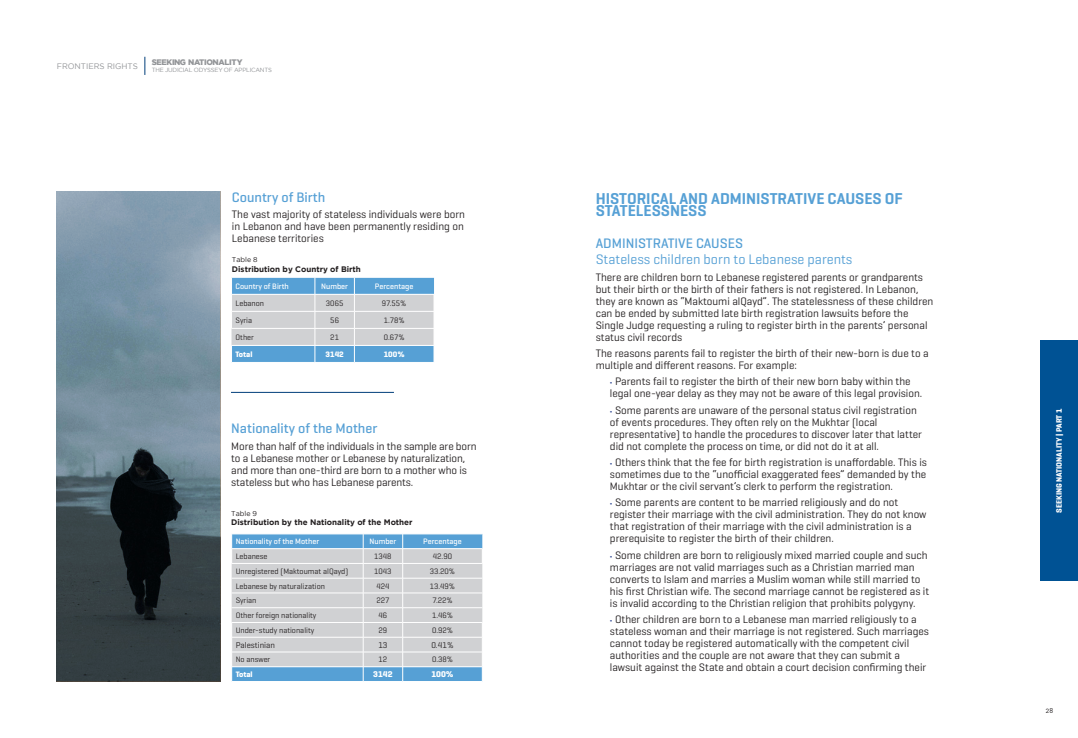
<style>
.page{position:relative;width:1078px;height:738px;background:#fff}
.page>*{position:absolute;margin:0;border:0;box-sizing:border-box;transform-origin:0 0}
.t1{font:600 16px/12px "Geogrotesque";color:#56a0d5}
.t2{font:500 14px "Geogrotesque";color:#56a0d5}
.t3{font:14px "Geogrotesque";color:#56a0d5}
.t4{font:11px/12px "Geogrotesque";color:#231f20}
.t5{font:8.5px "Geogrotesque";color:#231f20}
.t6{font:700 8.5px "Geogrotesque";color:#fff}
.t7{font:8px "Geogrotesque";color:#231f20}
.t8{font:500 8px "Geogrotesque";color:#fff}
.t9{font:700 8px "Gotham";color:#231f20}
.t10{font:700 8px "Geogrotesque";color:#fff}
.t11{font:900 8px "Gotham";letter-spacing:-.045em;color:#939598}
.t12{font:8px "Gotham";color:#939598}
.t13{font:7px "Gotham";color:#231f20}
.t14{font:7px "Geogrotesque";color:#253f8e}
.t15{font:7px "DIN Regular Alternate";color:#231f20}
.t16{font:6px "Gotham";letter-spacing:-.035em;color:#939598}
</style>
<div class="page">
<svg style="left:231px;top:277px;width:203px;height:85px;background:#a5c1d6"></svg>
<hr style="left:231px;top:328px;width:84px;height:1px;background:#fff">
<hr style="left:315px;top:328px;width:39px;height:1px;background:#fff">
<hr style="left:354px;top:328px;width:80px;height:1px;background:#fff">
<hr style="left:231px;top:392px;width:163px;height:1px;background:#003e7a">
<div style="left:1040px;top:340px;width:37px;height:240px;background:#005294"></div>
<svg style="left:144px;top:57px;width:1px;height:18px"></svg>
<svg style="left:231px;top:534px;width:252px;height:146px;background:#bfcdd8"></svg>
<hr style="left:231px;top:651px;width:132px;height:1px;background:#fff">
<hr style="left:363px;top:651px;width:39px;height:1px;background:#fff">
<hr style="left:402px;top:651px;width:80px;height:1px;background:#fff">
<svg style="left:57px;top:191px;width:163px;height:489px;background:#5a6d79"></svg>
<p class="t12" style="left:57px;top:61px;width:83px">FRONTIERS RIGHTS</p>
<p class="t11" style="left:152px;top:58px;width:92px">SEEKING NATIONALITY</p>
<p class="t16" style="left:152px;top:67px;width:122px">THE JUDICIAL ODYSSEY OF APPLICANTS</p>
<p class="t2" style="left:232px;top:188px;width:95px">Country of Birth</p>
<p class="t4" style="left:232px;top:208px;width:234px;text-align:justify">The vast majority of stateless individuals were born in Lebanon and have been permanently residing on Lebanese territories</p>
<p class="t13" style="left:232px;top:256px;width:27px">Table 8</p>
<p class="t9" style="left:232px;top:264px;width:130px">Distribution by Country of Birth</p>
<p class="t8" style="left:235px;top:281px;width:55px">Country of Birth</p>
<p class="t8" style="left:321px;top:281px;width:28px">Number</p>
<p class="t8" style="left:375px;top:281px;width:40px">Percentage</p>
<p class="t7" style="left:235px;top:298px;width:30px">Lebanon</p>
<p class="t7" style="left:326px;top:298px;width:19px">3065</p>
<p class="t7" style="left:382px;top:298px;width:26px">97.55%</p>
<p class="t7" style="left:235px;top:315px;width:18px">Syria</p>
<p class="t7" style="left:330px;top:315px;width:10px">56</p>
<p class="t7" style="left:383px;top:315px;width:22px">1.78%</p>
<p class="t7" style="left:235px;top:332px;width:20px">Other</p>
<p class="t7" style="left:330px;top:332px;width:10px">21</p>
<p class="t7" style="left:383px;top:332px;width:22px">0.67%</p>
<p class="t10" style="left:235px;top:349px;width:18px">Total</p>
<p class="t10" style="left:325px;top:349px;width:20px">3142</p>
<p class="t10" style="left:383px;top:349px;width:22px">100%</p>
<p class="t2" style="left:231px;top:419px;width:148px">Nationality of the Mother</p>
<p class="t4" style="left:231px;top:439px;width:247px">More than half of the individuals in the sample are born to a Lebanese mother or Lebanese by naturalization, and more than one-third are born to a mother who is stateless but who has Lebanese parents.</p>
<p class="t13" style="left:231px;top:509px;width:27px">Table 9</p>
<p class="t9" style="left:231px;top:517px;width:183px">Distribution by the Nationality of the Mother</p>
<p class="t8" style="left:235px;top:536px;width:85px">Nationality of the Mother</p>
<p class="t8" style="left:369px;top:536px;width:28px">Number</p>
<p class="t8" style="left:423px;top:536px;width:40px">Percentage</p>
<p class="t7" style="left:235px;top:551px;width:33px">Lebanese</p>
<p class="t7" style="left:374px;top:551px;width:19px">1348</p>
<p class="t7" style="left:433px;top:551px;width:21px">42.90</p>
<p class="t7" style="left:235px;top:565px;width:114px">Unregistered (Maktoumat alQayd(</p>
<p class="t7" style="left:374px;top:565px;width:19px">1043</p>
<p class="t7" style="left:430px;top:565px;width:27px">33.20%</p>
<p class="t7" style="left:235px;top:580px;width:91px">Lebanese by naturalization</p>
<p class="t7" style="left:376px;top:580px;width:15px">424</p>
<p class="t7" style="left:430px;top:580px;width:27px">13.49%</p>
<p class="t7" style="left:235px;top:595px;width:22px">Syrian</p>
<p class="t7" style="left:376px;top:595px;width:15px">227</p>
<p class="t7" style="left:432px;top:595px;width:22px">7.22%</p>
<p class="t7" style="left:235px;top:610px;width:82px">Other foreign nationality</p>
<p class="t7" style="left:378px;top:610px;width:10px">46</p>
<p class="t7" style="left:432px;top:610px;width:22px">1.46%</p>
<p class="t7" style="left:235px;top:624px;width:80px">Under-study nationality</p>
<p class="t7" style="left:378px;top:624px;width:10px">29</p>
<p class="t7" style="left:432px;top:624px;width:22px">0.92%</p>
<p class="t5" style="left:235px;top:639px;width:41px">Palestinian</p>
<p class="t5" style="left:378px;top:639px;width:11px">13</p>
<p class="t5" style="left:431px;top:639px;width:24px">0.41%</p>
<p class="t7" style="left:235px;top:654px;width:36px">No answer</p>
<p class="t7" style="left:378px;top:654px;width:10px">12</p>
<p class="t7" style="left:432px;top:654px;width:22px">0.38%</p>
<p class="t10" style="left:235px;top:669px;width:18px">Total</p>
<p class="t6" style="left:373px;top:668px;width:21px">3142</p>
<p class="t6" style="left:431px;top:668px;width:24px">100%</p>
<p class="t1" style="left:595px;top:192px;width:308px">HISTORICAL AND ADMINISTRATIVE CAUSES OF<br>STATELESSNESS</p>
<p class="t2" style="left:595px;top:234px;width:149px">ADMINISTRATIVE CAUSES</p>
<p class="t3" style="left:595px;top:251px;width:258px">Stateless children born to Lebanese parents</p>
<p class="t4" style="left:595px;top:270px;width:339px">There are children born to Lebanese registered parents or grandparents but their birth or the birth of their fathers is not registered In. Lebanon, they are known as “Maktoumi alQayd .” The statelessness of these children can be ended by submitted late birth registration lawsuits before the Single Judge requesting a ruling to register birth in the parents’ personal status civil records</p>
<p class="t4" style="left:595px;top:347px;width:334px">The reasons parents fail to register the birth of their new-born is due to a multiple and different reasons. For example:</p>
<p class="t4" style="left:615px;top:375px;width:297px">Parents fail to register the birth of their new born baby within the</p>
<p class="t14" style="left:609px;top:378px;width:4px">¬</p>
<p class="t4" style="left:609px;top:387px;width:314px">legal one-year delay as they may not be aware of this legal provision.</p>
<p class="t4" style="left:615px;top:403px;width:303px">Some parents are unaware of the personal status civil registration</p>
<p class="t14" style="left:609px;top:406px;width:4px">¬</p>
<p class="t4" style="left:609px;top:415px;width:313px">of events procedures. They often rely on the Mukhtar (local representative) to handle the procedures to discover later that latter did not complete the process on time, or did not do it at all.</p>
<p class="t4" style="left:615px;top:455px;width:313px">Others think that the fee for birth registration is unaffordable. This is</p>
<p class="t14" style="left:609px;top:459px;width:4px">¬</p>
<p class="t4" style="left:609px;top:467px;width:318px">sometimes due to the “unofficial exaggerated fees” demanded by the<br>Mukhtar or the civil servant s’ clerk to perform the registration.</p>
<p class="t4" style="left:615px;top:496px;width:285px">Some parents are content to be married religiously and do not</p>
<p class="t14" style="left:609px;top:499px;width:4px">¬</p>
<p class="t4" style="left:609px;top:508px;width:318px">register their marriage with the civil administration. They do not know that registration of their marriage with the civil administration is a prerequisite to register the birth of their children.</p>
<p class="t4" style="left:615px;top:548px;width:314px">Some children are born to religiously mixed married couple and such</p>
<p class="t14" style="left:609px;top:551px;width:4px">¬</p>
<p class="t4" style="left:609px;top:560px;width:321px">marriages are not valid marriages such as a Christian married man converts to Islam and marries a Muslim woman while still married to his first Christian wife. The second marriage cannot be registered as it is invalid according to the Christian religion that prohibits polygyny.</p>
<p class="t4" style="left:615px;top:612px;width:303px">Other children are born to a Lebanese man married religiously to a</p>
<p class="t14" style="left:609px;top:615px;width:4px">¬</p>
<p class="t4" style="left:609px;top:624px;width:320px">stateless woman and their marriage is not registered. Such marriages cannot today be registered automatically with the competent civil authorities and the couple are not aware that they can submit a lawsuit against the State and obtain a court decision confirming their</p>
<p class="t10" style="left:1053px;top:512px;width:106px;rotate:-90deg">SEEKING NATIONALITY | PART 1</p>
<p class="t15" style="left:1045px;top:705px;width:9px">28</p>
</div>
